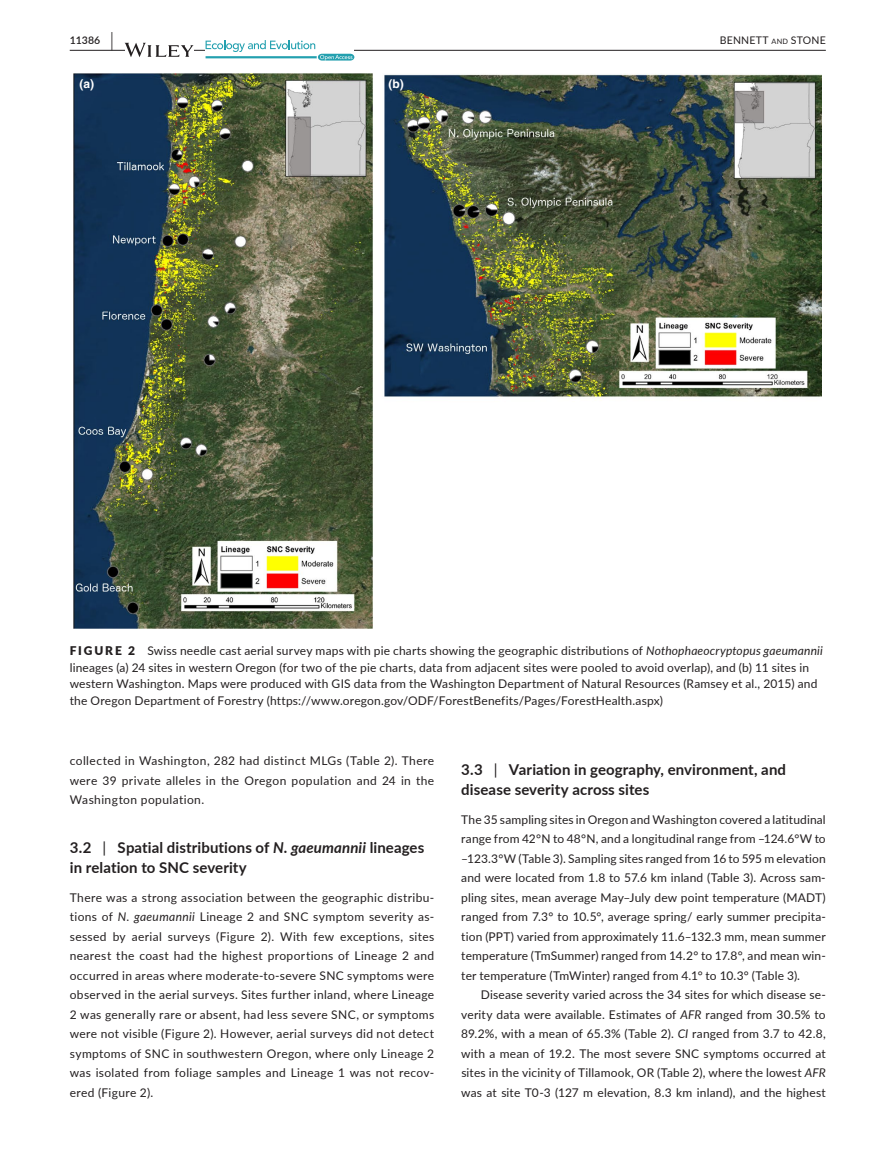
<style>
.page{position:relative;width:893px;height:1174px;background:#fff}
.page>*{position:absolute;margin:0;border:0;box-sizing:border-box;transform-origin:0 0}
.t1{font:700 15px/19.5px "Lato";letter-spacing:.005em;color:#231f20}
.t2{font:12px/19.5px "Lato";letter-spacing:.015em;color:#231f20;text-align:justify}
.t3{font:700 12px "Helvetica";color:#fff}
.t4{font:10.5px "Lato";letter-spacing:.02em;color:#231f20}
.t5{font:600 10.5px "Lato";color:#231f20}
.s1{font-size:19.5px}
.s2{font-size:7.35px}
.s3{font-weight:900}
.s4{font-style:italic}
.s5{font-weight:400}
</style>
<div class="page">
<hr style="left:70px;top:50px;width:756px;height:1px;background:#231f20">
<svg style="left:125px;top:43px;width:69px;height:14px"></svg>
<svg style="left:206px;top:40px;width:148px;height:21px"></svg>
<img style="left:74px;top:73px;width:748px;height:555px">
<p class="t5" style="left:70px;top:33px;width:45px">11386 <span class="s1">|</span></p>
<p class="t4" style="left:720px;top:33px;width:107px">BENNETT <span class="s2">an d</span> STONE</p>
<p class="t3" style="left:79px;top:77px;width:16px">(a)</p>
<p class="t3" style="left:388px;top:77px;width:17px">(b)</p>
<p class="t2" style="left:70px;top:642px;width:755px;line-height:16.5px;text-align:left"><span class="s3">FIGURE 2</span> Swiss needle cast aerial survey maps with pie charts showing the geographic distributions of <span class="s4">Nothophaeocryptopus gaeumannii </span>lineages (a) 24 sites in western Oregon (for two of the pie charts, data from adjacent sites were pooled to avoid overlap), and (b) 11 sites in western Washington. Maps were produced with GIS data from the Washington Department of Natural Resources (Ramsey et al., 2015) and the Oregon Department of Forestry (https://www.oregon.gov/ODF/ForestBenefits/Pages/ForestHealth.aspx)</p>
<p class="t2" style="left:70px;top:750px;width:366px">collected in Washington, 282 had distinct MLGs (Table 2). There were 39 private alleles in the Oregon population and 24 in the Washington population.</p>
<p class="t1" style="left:70px;top:837px;width:356px">3.2 <span class="s5">|</span> Spatial distributions of <span class="s4">N. gaeumannii</span> lineages in relation to SNC severity</p>
<p class="t2" style="left:70px;top:887px;width:366px">There was a strong association between the geographic distribu‐ tions of <span class="s4">N. gaeumannii</span> Lineage 2 and SNC symptom severity as‐ sessed by aerial surveys (Figure 2). With few exceptions, sites nearest the coast had the highest proportions of Lineage 2 and occurred in areas where moderate‐to‐severe SNC symptoms were observed in the aerial surveys. Sites further inland, where Lineage 2 was generally rare or absent, had less severe SNC, or symptoms were not visible (Figure 2). However, aerial surveys did not detect symptoms of SNC in southwestern Oregon, where only Lineage 2 was isolated from foliage samples and Lineage 1 was not recov‐ ered (Figure 2).</p>
<p class="t1" style="left:461px;top:759px;width:326px">3.3 <span class="s5">|</span> Variation in geography, environment, and disease severity across sites</p>
<p class="t2" style="left:461px;top:809px;width:366px">The 35 sampling sites in Oregon and Washington covered a latitudinal range from 42°N to 48°N, and a longitudinal range from –124.6°W to –123.3°W (Table 3). Sampling sites ranged from 16 to 595 m elevation and were located from 1.8 to 57.6 km inland (Table 3). Across sam‐ pling sites, mean average May–July dew point temperature (MADT) ranged from 7.3° to 10.5°, average spring/ early summer precipita‐ tion (PPT) varied from approximately 11.6–132.3 mm, mean summer temperature (TmSummer) ranged from 14.2° to 17.8°, and mean win‐ ter temperature (TmWinter) ranged from 4.1° to 10.3° (Table 3).</p>
<p class="t2" style="left:461px;top:984px;width:366px;text-indent:20px">Disease severity varied across the 34 sites for which disease se‐ verity data were available. Estimates of <span class="s4">AFR</span> ranged from 30.5% to 89.2%, with a mean of 65.3% (Table 2). <span class="s4">CI</span> ranged from 3.7 to 42.8, with a mean of 19.2. The most severe SNC symptoms occurred at sites in the vicinity of Tillamook, OR (Table 2), where the lowest <span class="s4">AFR </span>was at site T0‐3 (127 m elevation, 8.3 km inland), and the highest</p>
</div>
